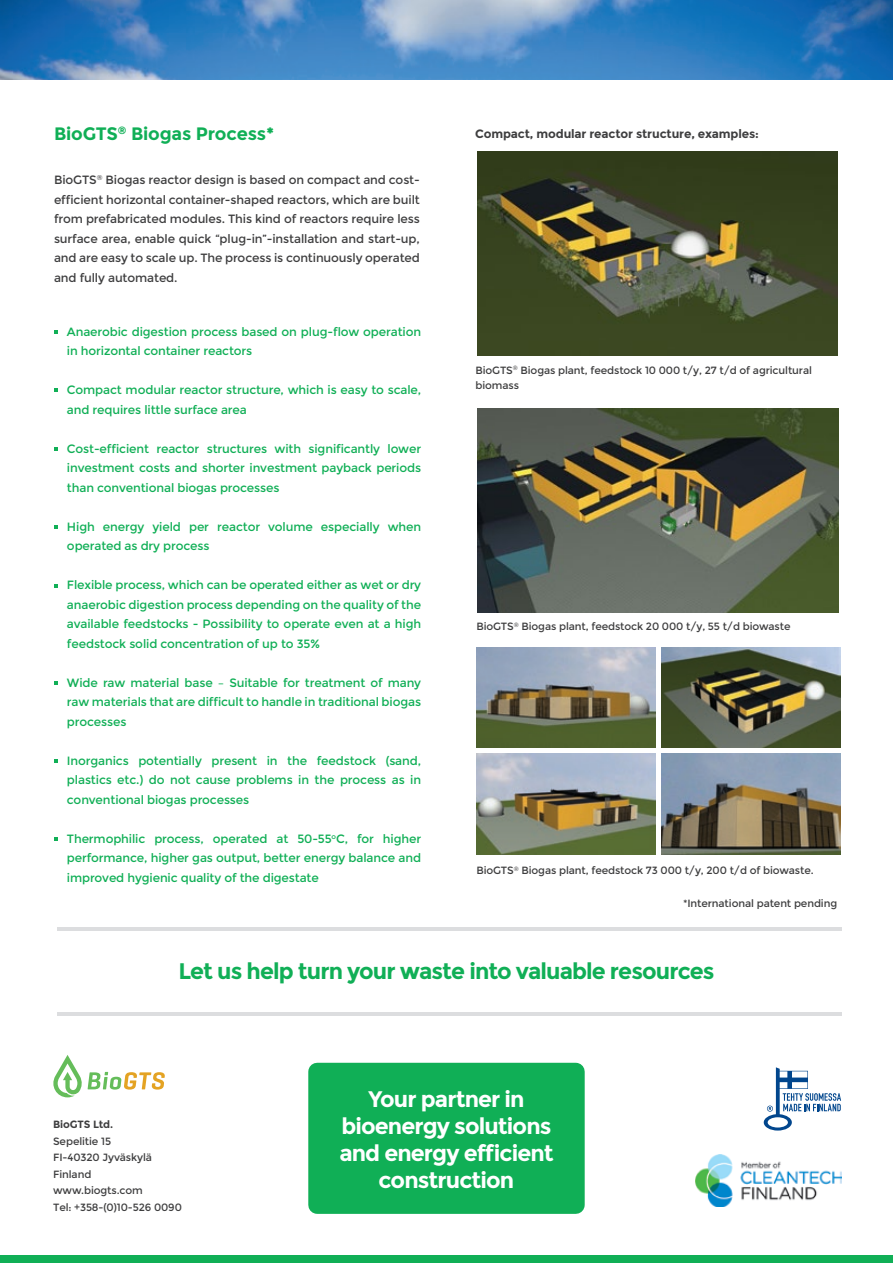
<style>
.page{position:relative;width:893px;height:1263px;background:#fff}
.page>*{position:absolute;margin:0;border:0;box-sizing:border-box;transform-origin:0 0}
.t1{font:700 22.5px "Montserrat";letter-spacing:-.04em;color:#fff}
.t2{font:700 22.5px "Montserrat";letter-spacing:-.04em;color:#10af56}
.t3{font:700 18px "Montserrat";letter-spacing:-.01em;color:#10af56}
.t4{font:12px/19.5px "Montserrat";letter-spacing:-.01em;color:#10af56;text-align:justify}
.t5{font:12px/19.5px "Montserrat";letter-spacing:-.01em;color:#3e3e3f;text-align:justify}
.t6{font:700 12px "Montserrat";letter-spacing:-.01em;color:#3e3e3f}
.t7{font:10.5px/15px "Montserrat";letter-spacing:-.01em;color:#3e3e3f}
.t8{font:700 10.5px "Montserrat";letter-spacing:-.015em;color:#3e3e3f}
</style>
<div class="page">
<svg style="left:54px;top:388px;width:4px;height:4px"></svg>
<svg style="left:54px;top:330px;width:4px;height:4px"></svg>
<svg style="left:54px;top:525px;width:4px;height:4px"></svg>
<svg style="left:54px;top:447px;width:4px;height:4px"></svg>
<svg style="left:54px;top:584px;width:4px;height:3px"></svg>
<img style="left:0;top:0;width:893px;height:80px">
<svg style="left:53px;top:1055px;width:112px;height:42px"></svg>
<div style="left:308px;top:1063px;width:277px;height:151px;background:#10af56"></div>
<hr style="left:57px;top:927px;width:785px;height:3px;background:#dcdddf">
<hr style="left:57px;top:1012px;width:785px;height:4px;background:#dcdddf">
<svg style="left:54px;top:681px;width:4px;height:4px"></svg>
<svg style="left:54px;top:759px;width:4px;height:4px"></svg>
<svg style="left:54px;top:837px;width:4px;height:4px"></svg>
<div style="left:0;top:1255px;width:893px;height:8px;background:#10af56"></div>
<img style="left:661px;top:647px;width:179px;height:101px">
<img style="left:476px;top:753px;width:179px;height:101px">
<img style="left:476px;top:647px;width:179px;height:101px">
<img style="left:661px;top:753px;width:179px;height:101px">
<img style="left:477px;top:409px;width:361px;height:203px">
<img style="left:477px;top:152px;width:360px;height:204px">
<img style="left:696px;top:1155px;width:146px;height:51px">
<svg style="left:764px;top:1067px;width:77px;height:63px"></svg>
<p class="t3" style="left:54px;top:123px;width:222px">BioGTS<sup>®</sup> Biogas Process*</p>
<p class="t5" style="left:54px;top:171px;width:367px">BioGTS<sup>®</sup> Biogas reactor design is based on compact and cost&shy;efficient horizontal container-shaped reactors, which are built from prefabricated modules. This kind of reactors require less surface area, enable quick “plug-in”-installation and start-up, and are easy to scale up. The process is continuously operated and fully automated.</p>
<p class="t4" style="left:67px;top:322px;width:356px">Anaerobic digestion process based on plug-flow operation in horizontal container reactors</p>
<p class="t4" style="left:67px;top:380px;width:356px">Compact modular reactor structure, which is easy to scale, and requires little surface area</p>
<p class="t4" style="left:67px;top:439px;width:356px">Cost-efficient reactor structures with significantly lower investment costs and shorter investment payback periods than conventional biogas processes</p>
<p class="t4" style="left:67px;top:517px;width:356px">High energy yield per reactor volume especially when operated as dry process</p>
<p class="t4" style="left:67px;top:575px;width:356px">Flexible process, which can be operated either as wet or dry anaerobic digestion process depending on the quality of the available feedstocks - Possibility to operate even at a high feedstock solid concentration of up to 35%</p>
<p class="t4" style="left:67px;top:673px;width:356px">Wide raw material base – Suitable for treatment of many raw materials that are difficult to handle in traditional biogas processes</p>
<p class="t4" style="left:67px;top:751px;width:356px">Inorganics potentially present in the feedstock (sand, plastics etc.) do not cause problems in the process as in conventional biogas processes</p>
<p class="t4" style="left:67px;top:829px;width:356px">Thermophilic process, operated at 50-55<sup>o</sup>C, for higher performance, higher gas output, better energy balance and improved hygienic quality of the digestate</p>
<p class="t6" style="left:475px;top:127px;width:285px">Compact, modular reactor structure, examples:</p>
<p class="t7" style="left:475px;top:363px;width:338px">BioGTS<sup>®</sup> Biogas plant, feedstock 10 000 t/y, 27 t/d of agricultural biomass</p>
<p class="t7" style="left:476px;top:619px;width:316px">BioGTS<sup>®</sup> Biogas plant, feedstock 20 000 t/y, 55 t/d biowaste</p>
<p class="t7" style="left:476px;top:863px;width:339px">BioGTS<sup>®</sup> Biogas plant, feedstock 73 000 t/y, 200 t/d of biowaste.</p>
<p class="t7" style="left:683px;top:896px;width:156px">*International patent pending</p>
<p class="t2" style="left:178px;top:958px;width:538px">Let us help turn your waste into valuable resources</p>
<p class="t8" style="left:53px;top:1118px;width:61px">BioGTS Ltd.</p>
<p class="t7" style="left:53px;top:1134px;width:59px">Sepelitie 15</p>
<p class="t7" style="left:53px;top:1150px;width:100px">FI-40320 Jyväskylä</p>
<p class="t7" style="left:53px;top:1167px;width:40px">Finland</p>
<p class="t7" style="left:53px;top:1183px;width:91px">www.biogts.com</p>
<p class="t7" style="left:53px;top:1200px;width:130px">Tel: +358-(0)10-526 0090</p>
<p class="t1" style="left:368px;top:1085px;width:158px">Your partner in</p>
<p class="t1" style="left:341px;top:1112px;width:212px">bioenergy solutions</p>
<p class="t1" style="left:339px;top:1139px;width:216px">and energy efficient</p>
<p class="t1" style="left:379px;top:1166px;width:137px">construction</p>
</div>
